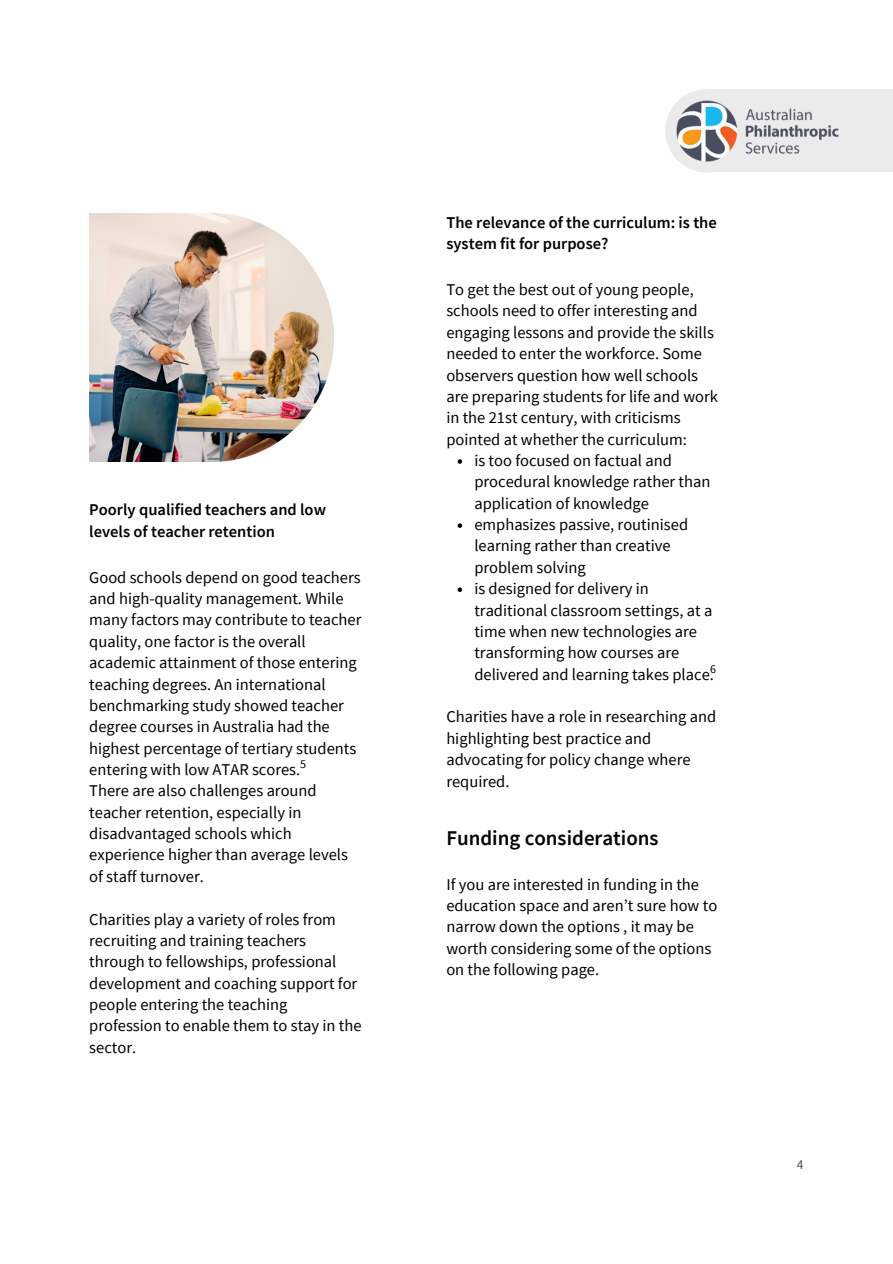
<style>
.page{position:relative;width:893px;height:1264px;background:#fff}
.page>*{position:absolute;margin:0;border:0;box-sizing:border-box;transform-origin:0 0}
.t1{font:600 21px "Source Sans Pro";color:#000}
.t2{font:16.5px/21.3px "Source Sans Pro";color:#000}
.t3{font:600 16.5px/21.3px "Source Sans Pro";color:#000}
.t4{font:13.5px "Source Sans Pro";color:#494e5f}
.t5{font:12px "Source Sans Pro";color:#000}
</style>
<div class="page">
<div style="left:705px;top:89px;width:187px;height:83px;background:#ebebec"></div>
<div style="left:665px;top:89px;width:83px;height:83px;background:#ebebec;border-radius:50%"></div>
<img style="left:668px;top:92px;width:171px;height:78px">
<img style="left:89px;top:214px;width:244px;height:247px">
<svg style="left:457px;top:459px;width:5px;height:5px"></svg>
<svg style="left:457px;top:523px;width:5px;height:5px"></svg>
<svg style="left:457px;top:587px;width:5px;height:5px"></svg>
<p class="t3" style="left:89px;top:498px;width:238px">Poorly qualified teachers and low levels of teacher retention</p>
<p class="t2" style="left:89px;top:566px;width:274px">Good schools depend on good teachers and high-quality management. While many factors may contribute to teacher quality, one factor is the overall academic attainment of those entering teaching degrees. An international benchmarking study showed teacher degree courses in Australia had the highest percentage of tertiary students entering with low ATAR scores.<br>There are also challenges around teacher retention, especially in disadvantaged schools which experience higher than average levels of staff turnover.</p>
<p class="t2" style="left:89px;top:908px;width:274px">Charities play a variety of roles from recruiting and training teachers through to fellowships, professional development and coaching support for people entering the teaching profession to enable them to stay in the sector.</p>
<p class="t5" style="left:300px;top:756px;width:7px">5</p>
<p class="t3" style="left:446px;top:211px;width:272px">The relevance of the curriculum: is the system fit for purpose?</p>
<p class="t2" style="left:446px;top:278px;width:273px">To get the best out of young people, schools need to offer interesting and engaging lessons and provide the skills needed to enter the workforce. Some observers question how well schools are preparing students for life and work in the 21st century, with criticisms pointed at whether the curriculum:</p>
<p class="t2" style="left:474px;top:449px;width:241px">is too focused on factual and procedural knowledge rather than application of knowledge emphasizes passive, routinised learning rather than creative problem solving<br>is designed for delivery in traditional classroom settings, at a time when new technologies are transforming how courses are delivered and learning takes place.</p>
<p class="t5" style="left:710px;top:660px;width:7px">6</p>
<p class="t2" style="left:446px;top:706px;width:271px">Charities have a role in researching and highlighting best practice and advocating for policy change where required.</p>
<p class="t1" style="left:446px;top:824px;width:214px">Funding considerations</p>
<p class="t2" style="left:446px;top:873px;width:272px">If you are interested in funding in the education space and aren’t sure how to narrow down the options , it may be worth considering some of the options on the following page.</p>
<p class="t4" style="left:796px;top:1155px;width:8px">4</p>
</div>
